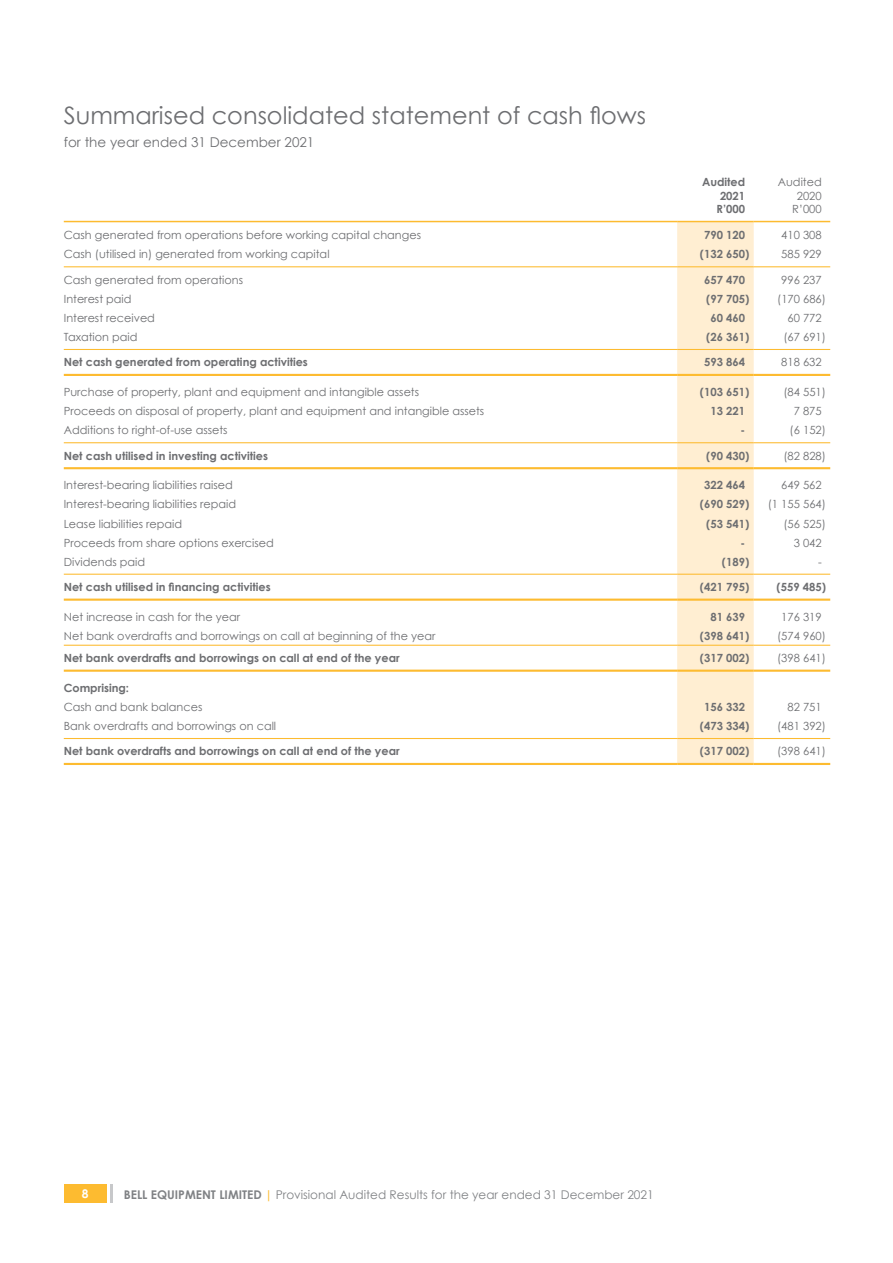
<style>
.page{position:relative;width:893px;height:1263px;background:#fff}
.page>*{position:absolute;margin:0;border:0;box-sizing:border-box;transform-origin:0 0}
.t1{font:24px "Century Gothic";color:#6d6e71}
.t2{font:13.5px "Century Gothic";color:#6d6e71}
.t3{font:12px "Century Gothic";color:#808285}
.t4{font:700 12px "Century Gothic";color:#fff}
.t5{font:11.25px/13.5px "Century Gothic";color:#6d6e71;text-align:right}
.t6{font:700 11.25px/13.5px "Century Gothic";color:#6d6e71;text-align:right}
.s1{font-weight:700}
.s2{font-weight:700;color:#fdbb30}
</style>
<div class="page">
<hr style="left:110px;top:1184px;width:3px;height:19px;background:#c7c8ca">
<div style="left:64px;top:1184px;width:42px;height:19px;background:#fdbb30"></div>
<div style="left:677px;top:222px;width:77px;height:541px;background:#ffeed2"></div>
<hr style="left:64px;top:221px;width:613px;height:1px;background:#fdbb30">
<hr style="left:64px;top:266px;width:613px;height:1px;background:#fdbb30">
<hr style="left:677px;top:266px;width:77px;height:1px;background:#fdbb30">
<hr style="left:754px;top:266px;width:76px;height:1px;background:#fdbb30">
<hr style="left:64px;top:349px;width:613px;height:1px;background:#fdbb30">
<hr style="left:677px;top:349px;width:77px;height:1px;background:#fdbb30">
<hr style="left:754px;top:349px;width:76px;height:1px;background:#fdbb30">
<hr style="left:64px;top:442px;width:613px;height:1px;background:#fdbb30">
<hr style="left:677px;top:442px;width:77px;height:1px;background:#fdbb30">
<hr style="left:754px;top:442px;width:76px;height:1px;background:#fdbb30">
<hr style="left:64px;top:574px;width:613px;height:1px;background:#fdbb30">
<hr style="left:677px;top:574px;width:77px;height:1px;background:#fdbb30">
<hr style="left:754px;top:574px;width:76px;height:1px;background:#fdbb30">
<hr style="left:677px;top:221px;width:77px;height:1px;background:#fdbb30">
<hr style="left:64px;top:645px;width:613px;height:1px;background:#fdbb30">
<hr style="left:677px;top:645px;width:77px;height:1px;background:#fdbb30">
<hr style="left:754px;top:645px;width:76px;height:1px;background:#fdbb30">
<hr style="left:64px;top:738px;width:613px;height:1px;background:#fdbb30">
<hr style="left:677px;top:738px;width:77px;height:1px;background:#fdbb30">
<hr style="left:754px;top:738px;width:76px;height:1px;background:#fdbb30">
<hr style="left:64px;top:763px;width:613px;height:2px;background:#fdbb30">
<hr style="left:677px;top:763px;width:77px;height:2px;background:#fdbb30">
<hr style="left:754px;top:763px;width:76px;height:2px;background:#fdbb30">
<hr style="left:64px;top:374px;width:613px;height:2px;background:#fdbb30">
<hr style="left:677px;top:374px;width:77px;height:2px;background:#fdbb30">
<hr style="left:754px;top:374px;width:76px;height:2px;background:#fdbb30">
<hr style="left:754px;top:221px;width:76px;height:1px;background:#fdbb30">
<hr style="left:64px;top:467px;width:613px;height:2px;background:#fdbb30">
<hr style="left:677px;top:467px;width:77px;height:2px;background:#fdbb30">
<hr style="left:754px;top:467px;width:76px;height:2px;background:#fdbb30">
<hr style="left:64px;top:599px;width:613px;height:2px;background:#fdbb30">
<hr style="left:677px;top:599px;width:77px;height:2px;background:#fdbb30">
<hr style="left:754px;top:599px;width:76px;height:2px;background:#fdbb30">
<hr style="left:64px;top:670px;width:613px;height:2px;background:#fdbb30">
<hr style="left:677px;top:670px;width:77px;height:2px;background:#fdbb30">
<hr style="left:754px;top:670px;width:76px;height:2px;background:#fdbb30">
<h1 class="t1" style="left:64px;top:101px;width:584px">Summarised consolidated statement of cash flows</h1>
<p class="t2" style="left:64px;top:134px;width:252px">for the year ended 31 December 2021</p>
<p class="t6" style="left:702px;top:175px;width:45px">Audited<br>2021<br>R’000</p>
<p class="t5" style="left:778px;top:175px;width:45px">Audited<br>2020<br>R’000</p>
<p class="t5" style="left:64px;top:228px;width:359px">Cash generated from operations before working capital changes</p>
<p class="t6" style="left:704px;top:228px;width:42px">790 120</p>
<p class="t5" style="left:781px;top:228px;width:42px">410 308</p>
<p class="t5" style="left:64px;top:247px;width:267px">Cash (utilised in) generated from working capital</p>
<p class="t6" style="left:700px;top:247px;width:51px">(132 650)</p>
<p class="t5" style="left:781px;top:247px;width:42px">585 929</p>
<p class="t5" style="left:64px;top:273px;width:181px">Cash generated from operations</p>
<p class="t6" style="left:704px;top:273px;width:42px">657 470</p>
<p class="t5" style="left:781px;top:273px;width:42px">996 237</p>
<p class="t5" style="left:64px;top:292px;width:69px">Interest paid</p>
<p class="t6" style="left:706px;top:292px;width:45px">(97 705)</p>
<p class="t5" style="left:777px;top:292px;width:50px">(170 686)</p>
<p class="t5" style="left:64px;top:311px;width:93px">Interest received</p>
<p class="t6" style="left:711px;top:311px;width:36px">60 460</p>
<p class="t5" style="left:787px;top:311px;width:36px">60 772</p>
<p class="t5" style="left:64px;top:330px;width:75px">Taxation paid</p>
<p class="t6" style="left:706px;top:330px;width:45px">(26 361)</p>
<p class="t5" style="left:783px;top:330px;width:44px">(67 691)</p>
<p class="t6" style="left:64px;top:355px;width:246px">Net cash generated from operating activities</p>
<p class="t6" style="left:704px;top:355px;width:42px">593 864</p>
<p class="t5" style="left:781px;top:355px;width:42px">818 632</p>
<p class="t5" style="left:64px;top:385px;width:357px">Purchase of property, plant and equipment and intangible assets</p>
<p class="t6" style="left:700px;top:385px;width:51px">(103 651)</p>
<p class="t5" style="left:783px;top:385px;width:44px">(84 551)</p>
<p class="t5" style="left:64px;top:404px;width:422px">Proceeds on disposal of property, plant and equipment and intangible assets</p>
<p class="t6" style="left:711px;top:404px;width:36px">13 221</p>
<p class="t5" style="left:794px;top:404px;width:30px">7 875</p>
<p class="t5" style="left:64px;top:423px;width:165px">Additions to right-of-use assets</p>
<p class="t6" style="left:740px;top:423px;width:6px">-</p>
<p class="t5" style="left:790px;top:423px;width:38px">(6 152)</p>
<p class="t6" style="left:64px;top:449px;width:206px">Net cash utilised in investing activities</p>
<p class="t6" style="left:706px;top:449px;width:45px">(90 430)</p>
<p class="t5" style="left:783px;top:449px;width:44px">(82 828)</p>
<p class="t5" style="left:64px;top:478px;width:171px">Interest-bearing liabilities raised</p>
<p class="t6" style="left:704px;top:478px;width:42px">322 464</p>
<p class="t5" style="left:781px;top:478px;width:42px">649 562</p>
<p class="t5" style="left:64px;top:497px;width:174px">Interest-bearing liabilities repaid</p>
<p class="t6" style="left:700px;top:497px;width:51px">(690 529)</p>
<p class="t5" style="left:768px;top:497px;width:60px">(1 155 564)</p>
<p class="t5" style="left:64px;top:517px;width:120px">Lease liabilities repaid</p>
<p class="t6" style="left:706px;top:516px;width:45px">(53 541)</p>
<p class="t5" style="left:783px;top:517px;width:44px">(56 525)</p>
<p class="t5" style="left:64px;top:536px;width:212px">Proceeds from share options exercised</p>
<p class="t6" style="left:740px;top:535px;width:6px">-</p>
<p class="t5" style="left:794px;top:536px;width:30px">3 042</p>
<p class="t5" style="left:64px;top:555px;width:83px">Dividends paid</p>
<p class="t6" style="left:722px;top:555px;width:29px">(189)</p>
<p class="t5" style="left:818px;top:555px;width:5px">-</p>
<p class="t6" style="left:64px;top:580px;width:208px">Net cash utilised in financing activities</p>
<p class="t6" style="left:700px;top:580px;width:51px">(421 795)</p>
<p class="t6" style="left:776px;top:580px;width:51px">(559 485)</p>
<p class="t5" style="left:64px;top:610px;width:178px">Net increase in cash for the year</p>
<p class="t6" style="left:711px;top:610px;width:36px">81 639</p>
<p class="t5" style="left:781px;top:610px;width:42px">176 319</p>
<p class="t5" style="left:64px;top:629px;width:373px">Net bank overdrafts and borrowings on call at beginning of the year</p>
<p class="t6" style="left:700px;top:629px;width:51px">(398 641)</p>
<p class="t5" style="left:777px;top:629px;width:50px">(574 960)</p>
<p class="t6" style="left:64px;top:651px;width:337px">Net bank overdrafts and borrowings on call at end of the year</p>
<p class="t6" style="left:700px;top:651px;width:51px">(317 002)</p>
<p class="t5" style="left:777px;top:651px;width:50px">(398 641)</p>
<p class="t6" style="left:64px;top:681px;width:67px">Comprising:</p>
<p class="t5" style="left:64px;top:700px;width:140px">Cash and bank balances</p>
<p class="t6" style="left:704px;top:700px;width:42px">156 332</p>
<p class="t5" style="left:787px;top:700px;width:36px">82 751</p>
<p class="t5" style="left:64px;top:719px;width:214px">Bank overdrafts and borrowings on call</p>
<p class="t6" style="left:700px;top:719px;width:51px">(473 334)</p>
<p class="t5" style="left:777px;top:719px;width:50px">(481 392)</p>
<p class="t6" style="left:64px;top:744px;width:337px">Net bank overdrafts and borrowings on call at end of the year</p>
<p class="t6" style="left:700px;top:744px;width:51px">(317 002)</p>
<p class="t5" style="left:777px;top:744px;width:50px">(398 641)</p>
<p class="t4" style="left:82px;top:1186px;width:8px">8</p>
<p class="t3" style="left:124px;top:1187px;width:532px"><span class="s1">BELL EQUIPMENT LIMITED</span> <span class="s2">|</span> Provisional Audited Results for the year ended 31 December 2021</p>
</div>
